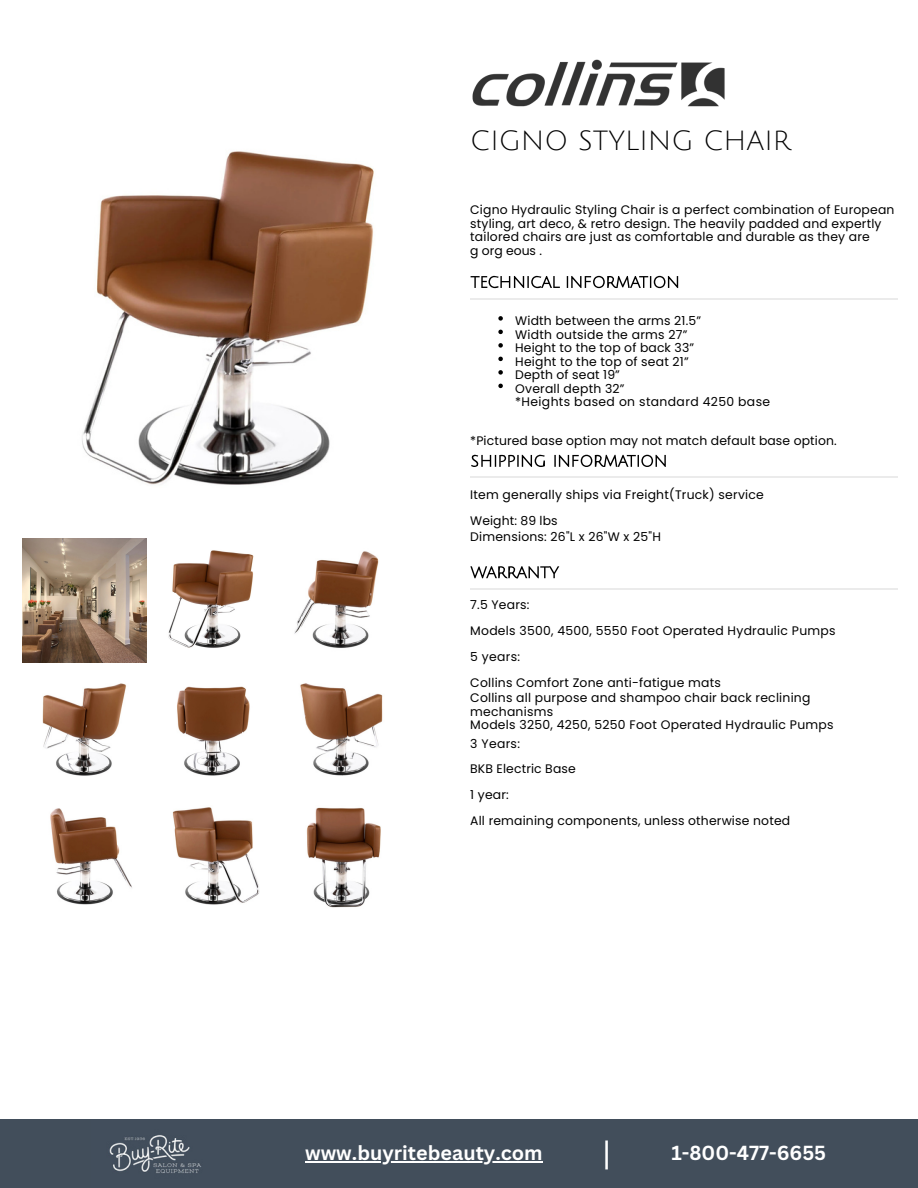
<style>
.page{position:relative;width:918px;height:1188px;background:#fff}
.page>*{position:absolute;margin:0;border:0;box-sizing:border-box;transform-origin:0 0}
.t1{font:33.9px "Canva Sans";color:#fff}
.t2{font:27px "Julius Sans One";color:#000}
.t3{font:700 19.8px "Canva Sans";color:#fff}
.t4{font:12.3px/13.5px "Poppins";letter-spacing:.015em;color:#000}
</style>
<div class="page">
<img style="left:472px;top:59px;width:253px;height:48px">
<img style="left:82px;top:151px;width:292px;height:334px">
<img style="left:22px;top:539px;width:124px;height:124px">
<img style="left:168px;top:550px;width:86px;height:98px">
<img style="left:294px;top:551px;width:85px;height:97px">
<img style="left:42px;top:683px;width:84px;height:93px">
<img style="left:177px;top:686px;width:73px;height:90px">
<img style="left:300px;top:683px;width:83px;height:93px">
<img style="left:50px;top:808px;width:82px;height:97px">
<img style="left:172px;top:807px;width:88px;height:98px">
<img style="left:306px;top:807px;width:75px;height:101px">
<hr style="left:470px;top:298px;width:427px;height:1px;background:#ebebeb">
<svg style="left:471px;top:276px;width:207px;height:12px"></svg>
<hr style="left:470px;top:588px;width:427px;height:1px;background:#ebebeb">
<svg style="left:470px;top:566px;width:89px;height:12px"></svg>
<hr style="left:470px;top:477px;width:427px;height:1px;background:#ebebeb">
<svg style="left:471px;top:455px;width:195px;height:12px"></svg>
<svg style="left:498px;top:316px;width:5px;height:5px"></svg>
<svg style="left:498px;top:330px;width:5px;height:4px"></svg>
<svg style="left:498px;top:343px;width:5px;height:5px"></svg>
<svg style="left:498px;top:357px;width:5px;height:4px"></svg>
<svg style="left:498px;top:370px;width:5px;height:5px"></svg>
<svg style="left:498px;top:384px;width:5px;height:4px"></svg>
<div style="left:0;top:1120px;width:918px;height:68px;background:#424e5b"></div>
<img style="left:109px;top:1135px;width:92px;height:38px">
<hr style="left:305px;top:1162px;width:238px;height:1px;background:#fff">
<p class="t2" style="left:470px;top:126px;width:322px">CIGNO STYLING CHAIR</p>
<p class="t4" style="left:470px;top:203px;width:426px">Cigno Hydraulic Styling Chair is a perfect combination of European styling, art deco, &amp; retro design. The heavily padded and expertly tailored chairs are just as comfortable and durable as they are</p>
<p class="t4" style="left:470px;top:244px;width:73px">g org eous .</p>
<p class="t4" style="left:515px;top:314px;width:187px">Width between the arms 21.5”</p>
<p class="t4" style="left:515px;top:328px;width:174px">Width outside the arms 27”</p>
<p class="t4" style="left:515px;top:341px;width:180px">Height to the top of back 33”</p>
<p class="t4" style="left:515px;top:355px;width:175px">Height to the top of seat 21”</p>
<p class="t4" style="left:515px;top:368px;width:106px">Depth of seat 19”</p>
<p class="t4" style="left:515px;top:382px;width:111px">Overall depth 32”</p>
<p class="t4" style="left:515px;top:395px;width:256px">*Heights based on standard 4250 base</p>
<p class="t4" style="left:470px;top:434px;width:368px">*Pictured base option may not match default base option.</p>
<p class="t4" style="left:470px;top:488px;width:295px">Item generally ships via Freight(Truck) service</p>
<p class="t4" style="left:470px;top:514px;width:89px">Weight: 89 lbs</p>
<p class="t4" style="left:470px;top:530px;width:192px">Dimensions: 26"L x 26"W x 25"H</p>
<p class="t4" style="left:470px;top:598px;width:61px">7.5 Years:</p>
<p class="t4" style="left:470px;top:624px;width:367px">Models 3500, 4500, 5550 Foot Operated Hydraulic Pumps</p>
<p class="t4" style="left:470px;top:650px;width:51px">5 years:</p>
<p class="t4" style="left:470px;top:676px;width:252px">Collins Comfort Zone anti-fatigue mats</p>
<p class="t4" style="left:470px;top:691px;width:342px">Collins all purpose and shampoo chair back reclining</p>
<p class="t4" style="left:470px;top:705px;width:84px">mechanisms</p>
<p class="t4" style="left:470px;top:718px;width:365px">Models 3250, 4250, 5250 Foot Operated Hydraulic Pumps</p>
<p class="t4" style="left:470px;top:736px;width:51px">3 Years:</p>
<p class="t4" style="left:470px;top:762px;width:107px">BKB Electric Base</p>
<p class="t4" style="left:470px;top:788px;width:40px">1 year:</p>
<p class="t4" style="left:470px;top:814px;width:321px">All remaining components, unless otherwise noted</p>
<p class="t3" style="left:305px;top:1139px;width:239px">www.buyritebeauty.com</p>
<p class="t1" style="left:602px;top:1130px;width:11px">|</p>
<p class="t3" style="left:671px;top:1139px;width:156px">1-800-477-6655</p>
</div>
